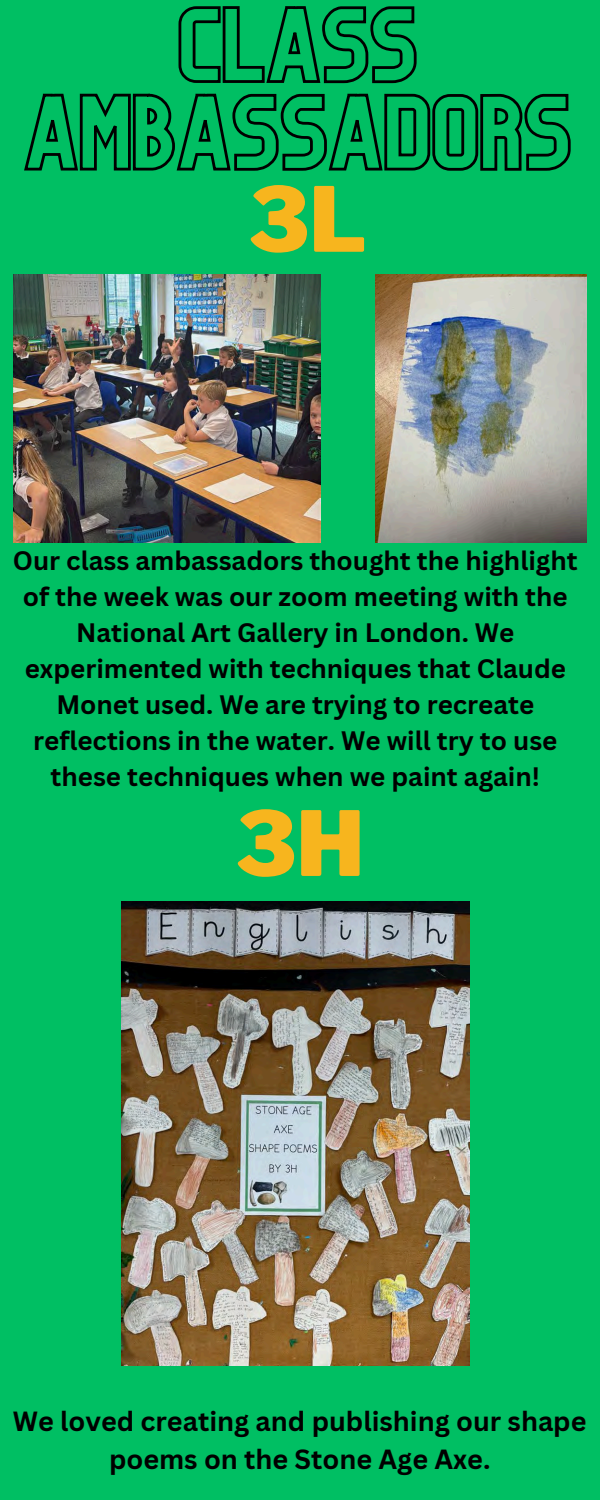
<style>
.page{position:relative;width:600px;height:1500px;background:#00bf63}
.page>*{position:absolute;margin:0;border:0;box-sizing:border-box;transform-origin:0 0}
.t1{font:900 88.8px "Libre Franklin";color:#f7b51e}
.t2{font:700 27px/37.5px "Canva Sans";color:#000;text-align:center}
.t3{font:700 26px/36px "Canva Sans";color:#000;text-align:center}
</style>
<div class="page">
<img style="left:13px;top:274px;width:308px;height:269px">
<img style="left:375px;top:274px;width:211px;height:269px">
<img style="left:121px;top:901px;width:348px;height:465px">
<svg style="left:178px;top:6px;width:239px;height:78px"></svg>
<svg style="left:24px;top:93px;width:547px;height:78px"></svg>
<p class="t1" style="left:249px;top:166px;width:119px">3L</p>
<p class="t3" style="left:13px;top:542px;width:566px">Our class ambassadors thought the highlight of the week was our zoom meeting with the National Art Gallery in London. We experimented with techniques that Claude Monet used. We are trying to recreate reflections in the water. We will try to use these techniques when we paint again!</p>
<p class="t1" style="left:236px;top:790px;width:130px">3H</p>
<p class="t2" style="left:13px;top:1402px;width:575px">We loved creating and publishing our shape poems on the Stone Age Axe.</p>
</div>
